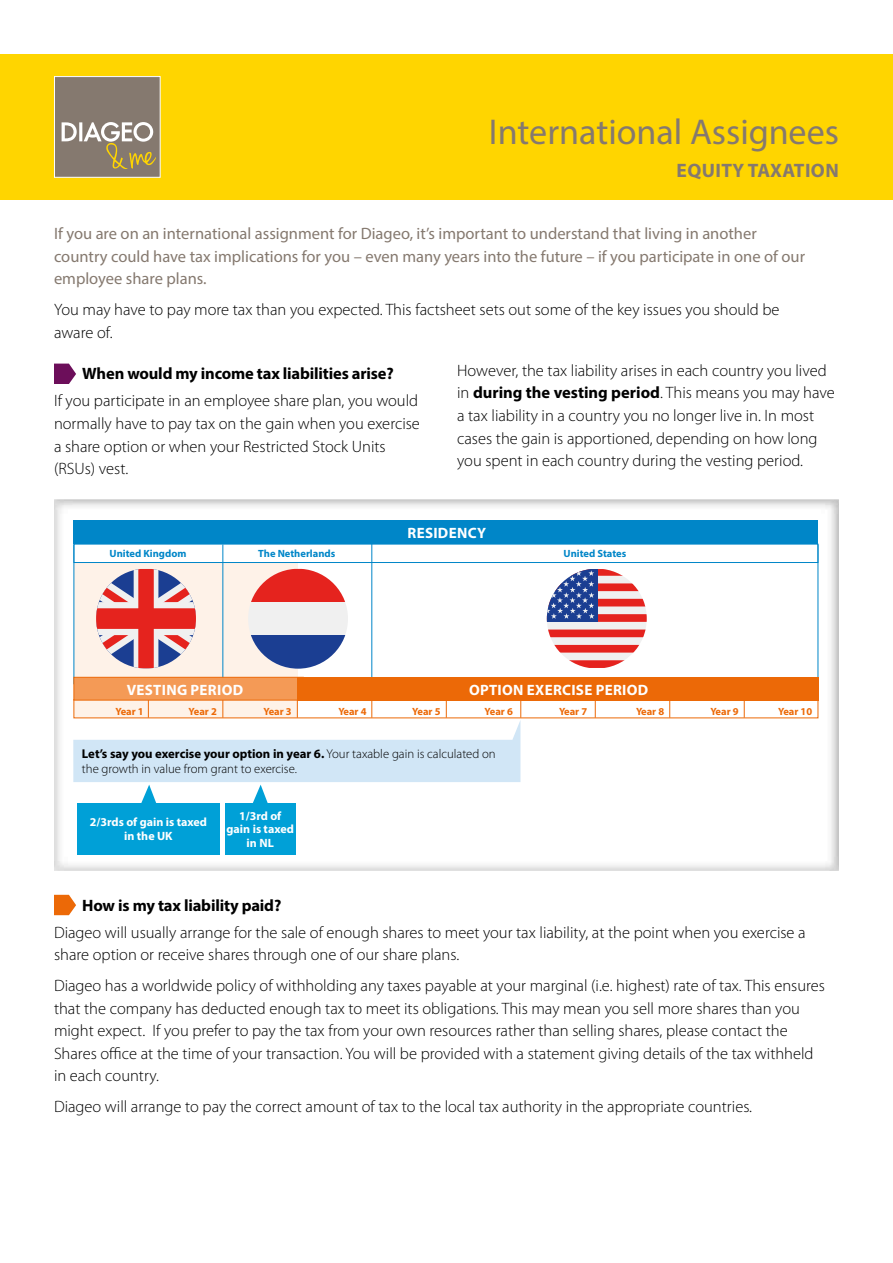
<style>
.page{position:relative;width:893px;height:1263px;background:#fff}
.page>*{position:absolute;margin:0;border:0;box-sizing:border-box;transform-origin:0 0}
.t1{font:36px "Myriad Pro";color:#85796f}
.t2{font:700 19.5px "Myriad Pro";letter-spacing:.02em;color:#85796f}
.t3{font:300 16.5px/22.5px "Myriad Pro";color:#000}
.t4{font:16.5px/22.5px "Myriad Pro";color:#85796f}
.t5{font:700 16.5px "Myriad Pro";letter-spacing:-.01em;color:#000}
.t6{font:700 15px "Myriad Pro";letter-spacing:.02em;color:#fff}
.t7{font:300 12.75px/15px "Myriad Pro";color:#000}
.t8{font:700 12px/13.5px "Myriad Pro";color:#fff;text-align:center}
.t9{font:700 10.5px "Myriad Pro";color:#ec6907}
.t10{font:700 10.5px "Myriad Pro";color:#0086c8}
.s1{font-weight:700}
</style>
<div class="page">
<div style="left:0;top:54px;width:893px;height:146px;background:#ffd500"></div>
<div style="left:54px;top:76px;width:107px;height:102px;background:#85796f;border:1px solid #fff"></div>
<svg style="left:62px;top:122px;width:94px;height:47px"></svg>
<svg style="left:54px;top:364px;width:22px;height:20px"></svg>
<svg style="left:54px;top:499px;width:785px;height:372px"></svg>
<div style="left:74px;top:521px;width:744px;height:23px;background:#0086c8"></div>
<div style="left:74px;top:563px;width:149px;height:154px;background:#fef2e8"></div>
<div style="left:223px;top:563px;width:75px;height:154px;background:#fef2e8"></div>
<div style="left:74px;top:544px;width:744px;height:19px;border:1px solid #0086c8"></div>
<hr style="left:222px;top:544px;width:1px;height:137px;background:#0086c8">
<hr style="left:74px;top:544px;width:1px;height:140px;background:#0086c8">
<hr style="left:818px;top:544px;width:1px;height:134px;background:#0086c8">
<hr style="left:371px;top:542px;width:1px;height:136px;background:#0086c8">
<div style="left:77px;top:803px;width:142px;height:51px;background:#00a0d7"></div>
<div style="left:225px;top:803px;width:71px;height:51px;background:#00a0d7"></div>
<div style="left:74px;top:699px;width:744px;height:19px;border:1px solid #ec6907"></div>
<svg style="left:595px;top:700px;width:1px;height:18px"></svg>
<svg style="left:669px;top:700px;width:1px;height:18px"></svg>
<svg style="left:744px;top:700px;width:1px;height:18px"></svg>
<svg style="left:96px;top:569px;width:100px;height:99px"></svg>
<svg style="left:547px;top:569px;width:100px;height:99px"></svg>
<div style="left:74px;top:677px;width:230px;height:23px;background:#f49a56;border:1px solid #ec6907"></div>
<div style="left:297px;top:677px;width:521px;height:23px;background:#ec6907"></div>
<svg style="left:73px;top:697px;width:448px;height:106px"></svg>
<svg style="left:54px;top:895px;width:22px;height:20px"></svg>
<div style="left:248px;top:569px;width:100px;height:100px;background:#f0f0f0;border-radius:49px"></div>
<svg style="left:251px;top:635px;width:97px;height:34px;fill:#1b3e92"></svg>
<svg style="left:251px;top:569px;width:97px;height:33px;fill:#e5231e"></svg>
<h1 class="t1" style="left:489px;top:110px;width:352px">International Assignees</h1>
<p class="t2" style="left:676px;top:158px;width:164px">EQUITY TAXATION</p>
<p class="t4" style="left:54px;top:222px;width:753px">If you are on an international assignment for Diageo, it’s important to understand that living in another country could have tax implications for you – even many years into the future – if you participate in one of our employee share plans.</p>
<p class="t3" style="left:54px;top:299px;width:727px">You may have to pay more tax than you expected. This factsheet sets out some of the key issues you should be aware of.</p>
<p class="t5" style="left:82px;top:363px;width:313px">When would my income tax liabilities arise?</p>
<p class="t3" style="left:54px;top:390px;width:367px">If you participate in an employee share plan, you would normally have to pay tax on the gain when you exercise a share option or when your Restricted Stock Units (RSUs) vest.</p>
<p class="t3" style="left:457px;top:359px;width:379px">However, the tax liability arises in each country you lived in <span class="s1">during the vesting period</span>. This means you may have a tax liability in a country you no longer live in. In most cases the gain is apportioned, depending on how long you spent in each country during the vesting period.</p>
<p class="t6" style="left:407px;top:524px;width:80px">RESIDENCY</p>
<p class="t10" style="left:110px;top:547px;width:78px">United Kingdom</p>
<p class="t10" style="left:258px;top:547px;width:79px">The Netherlands</p>
<p class="t10" style="left:563px;top:547px;width:64px">United States</p>
<p class="t6" style="left:127px;top:680px;width:118px">VESTING PERIOD</p>
<p class="t6" style="left:469px;top:680px;width:181px">OPTION EXERCISE PERIOD</p>
<p class="t9" style="left:116px;top:704px;width:30px">Year 1</p>
<p class="t9" style="left:189px;top:704px;width:30px">Year 2</p>
<p class="t9" style="left:263px;top:704px;width:30px">Year 3</p>
<p class="t9" style="left:338px;top:704px;width:30px">Year 4</p>
<p class="t9" style="left:412px;top:704px;width:30px">Year 5</p>
<p class="t9" style="left:485px;top:704px;width:30px">Year 6</p>
<p class="t9" style="left:559px;top:704px;width:30px">Year 7</p>
<p class="t9" style="left:636px;top:704px;width:30px">Year 8</p>
<p class="t9" style="left:710px;top:704px;width:30px">Year 9</p>
<p class="t9" style="left:778px;top:704px;width:36px">Year 10</p>
<p class="t7" style="left:82px;top:746px;width:415px"><span class="s1">Let’s say you exercise your option in year 6.</span> Your taxable gain is calculated on the growth in value from grant to exercise.</p>
<p class="t8" style="left:90px;top:815px;width:119px">2/3rds of gain is taxed in the UK</p>
<p class="t8" style="left:227px;top:808px;width:69px">1/3rd of gain is taxed in NL</p>
<p class="t5" style="left:82px;top:894px;width:201px">How is my tax liability paid?</p>
<p class="t3" style="left:54px;top:921px;width:753px">Diageo will usually arrange for the sale of enough shares to meet your tax liability, at the point when you exercise a share option or receive shares through one of our share plans.</p>
<p class="t3" style="left:54px;top:975px;width:772px">Diageo has a worldwide policy of withholding any taxes payable at your marginal (i.e. highest) rate of tax. This ensures that the company has deducted enough tax to meet its obligations. This may mean you sell more shares than you might expect. If you prefer to pay the tax from your own resources rather than selling shares, please contact the Shares office at the time of your transaction. You will be provided with a statement giving details of the tax withheld in each country.</p>
<p class="t3" style="left:54px;top:1096px;width:700px">Diageo will arrange to pay the correct amount of tax to the local tax authority in the appropriate countries.</p>
</div>
